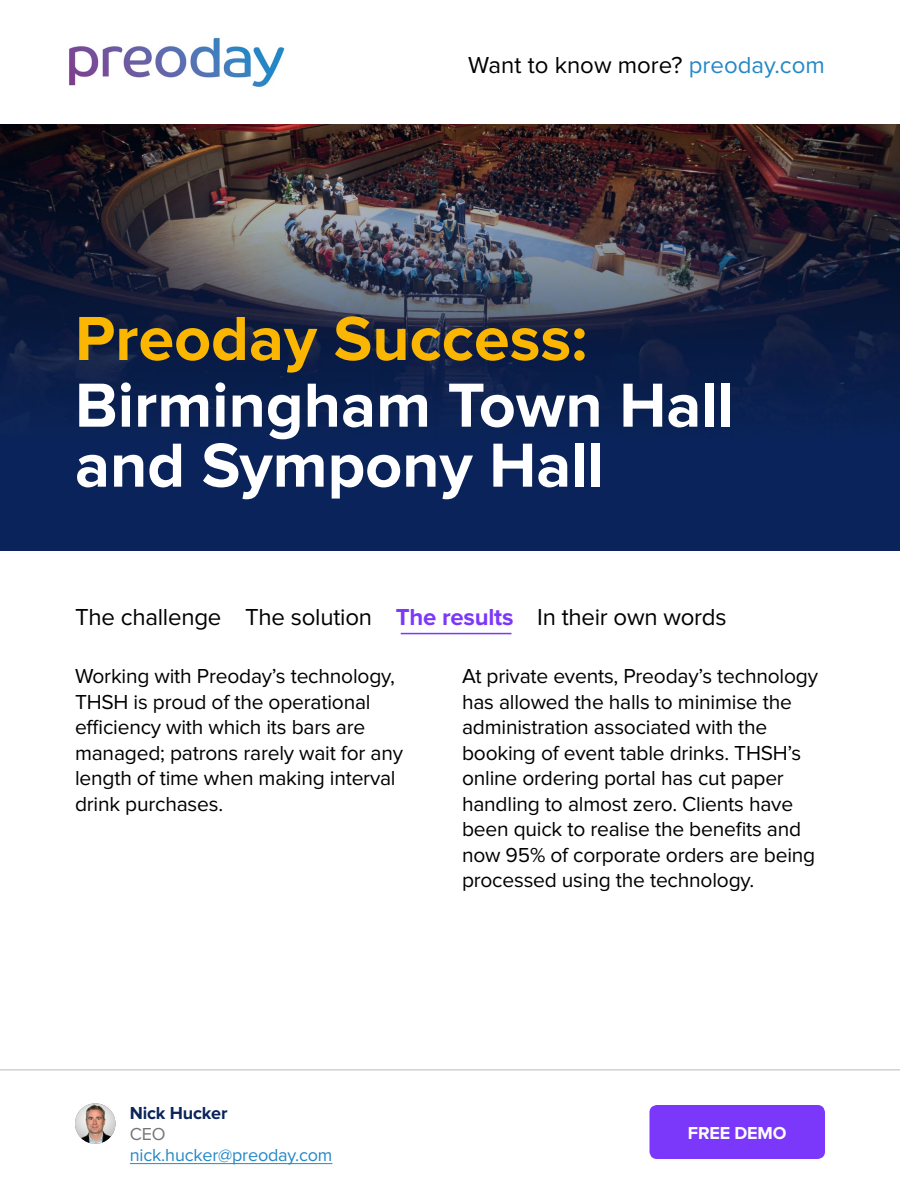
<style>
.page{position:relative;width:900px;height:1200px;background:#fff}
.page>*{position:absolute;margin:0;border:0;box-sizing:border-box;transform-origin:0 0}
.t1{font:700 64.5px/60px "Proxima Nova";color:#fff}
.t2{font:700 64.5px "Proxima Nova";color:#fab600}
.t3{font:24px "Proxima Nova";letter-spacing:-.01em;color:#000}
.t4{font:21px/25.5px "Proxima Nova";letter-spacing:-.01em;color:#000}
.t5{font:18px "Proxima Nova";letter-spacing:-.01em;color:#2588c7}
.t6{font:700 18px "Proxima Nova";letter-spacing:-.01em;color:#0a245a}
.t7{font:700 18px "Proxima Nova";letter-spacing:-.01em;color:#fff}
.t8{font:18px "Proxima Nova";color:#757575}
.s1{color:#2588c7}
.s2{font-weight:700;color:#7c38fa}
</style>
<div class="page">
<hr style="left:401px;top:633px;width:110px;height:1px;background:#7c38fa">
<img style="left:69px;top:37px;width:216px;height:50px">
<hr style="left:0;top:1070px;width:900px;height:1px;background:#bababa">
<div style="left:650px;top:1105px;width:175px;height:54px;background:#7c38fa;border-radius:8px"></div>
<img style="left:75px;top:1103px;width:41px;height:41px;border-radius:20px">
<hr style="left:130px;top:1163px;width:202px;height:1px;background:#2588c7">
<img style="left:0;top:124px;width:900px;height:426px">
<p class="t3" style="left:468px;top:54px;width:358px">Want to know more? <span class="s1">preoday.com</span></p>
<h1 class="t2" style="left:75px;top:301px;width:514px">Preoday Success:</h1>
<h1 class="t1" style="left:75px;top:377px;width:661px">Birmingham Town Hall and Sympony Hall</h1>
<p class="t3" style="left:75px;top:606px;width:653px">The challenge The solution <span class="s2">The results</span> In their own words</p>
<p class="t4" style="left:75px;top:664px;width:330px">Working with Preoday’s technology,<br>THSH is proud of the operational efficiency with which its bars are managed; patrons rarely wait for any length of time when making interval drink purchases.</p>
<p class="t4" style="left:462px;top:664px;width:358px">At private events, Preoday’s technology has allowed the halls to minimise the administration associated with the booking of event table drinks. THSH’s online ordering portal has cut paper handling to almost zero. Clients have been quick to realise the benefits and now 95% of corporate orders are being processed using the technology.</p>
<p class="t6" style="left:130px;top:1103px;width:99px">Nick Hucker</p>
<p class="t8" style="left:130px;top:1126px;width:37px">CEO</p>
<p class="t5" style="left:130px;top:1147px;width:204px">nick.hucker@preoday.com</p>
<p class="t7" style="left:688px;top:1122px;width:100px">FREE DEMO</p>
</div>
